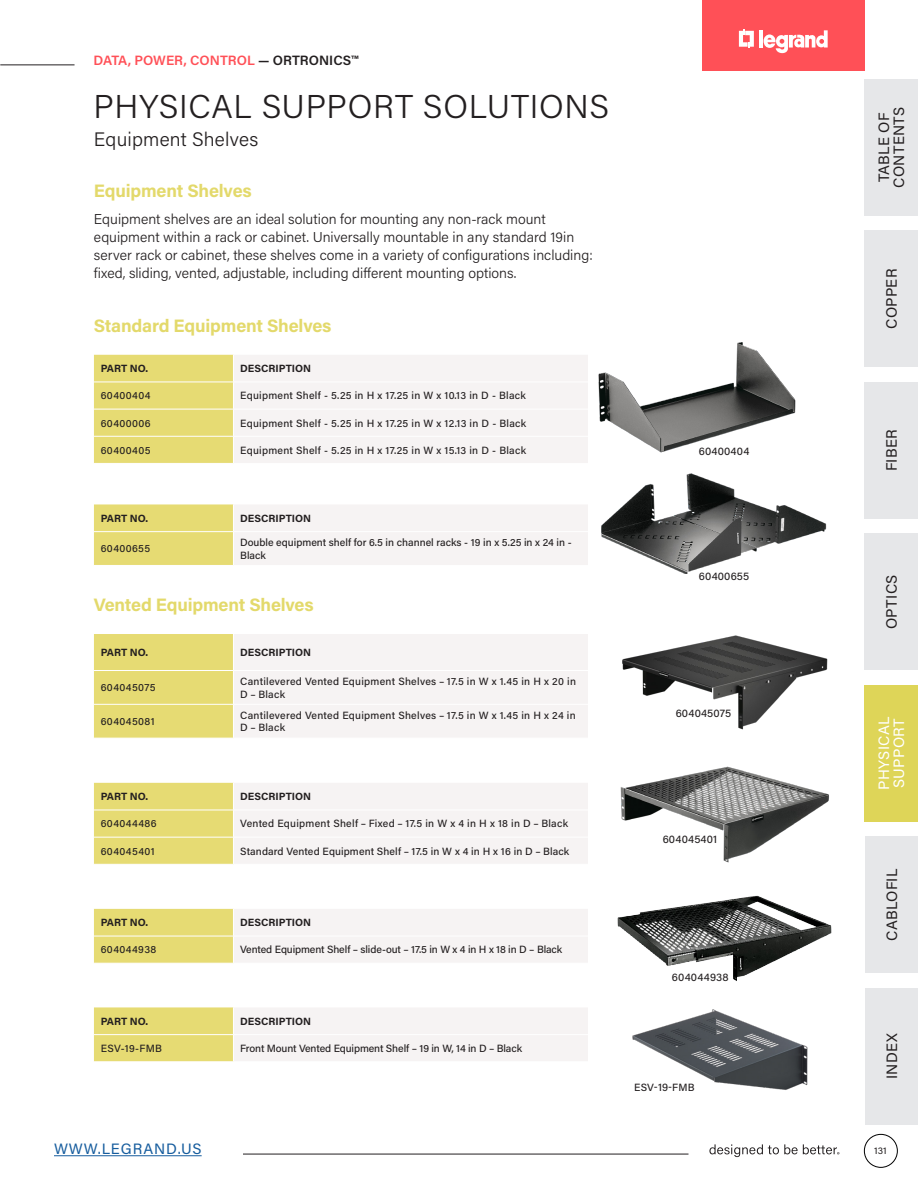
<style>
.page{position:relative;width:918px;height:1188px;background:#fff}
.page>*{position:absolute;margin:0;border:0;box-sizing:border-box;transform-origin:0 0}
.t1{font:300 33px "Acumin Pro";letter-spacing:.02em;color:#231f20}
.Dida_1_livello{font:300 19.5px "Acumin Pro";letter-spacing:.01em;color:#231f20}
.Body_Header{font:700 18px "Acumin Pro";letter-spacing:-.01em;color:#e3d96b}
.Body_Copy{font:700 18px "Acumin Pro";letter-spacing:-.01em;color:#e3d96b}
.t2{font:15px/15px "Acumin Pro";letter-spacing:.02em;color:#231f20;text-align:center}
.t3{font:15px/15px "Acumin Pro";letter-spacing:.015em;color:#fff}
.t4{font:15px "Acumin Pro";letter-spacing:.06em;color:#175d9e}
.Body_Copy-2{font:300 14.25px/18px "Acumin Pro";color:#231f20}
.t5{font:600 13.5px "Acumin Pro";color:#ff5057}
.Chart_7_pt{font:500 10.5px/12.6px "Acumin Pro";letter-spacing:.02em;color:#231f20}
.Chart_head_7pt{font:700 10.5px "Acumin Pro";color:#231f20}
.Chart_7_pt-2{font:500 10.5px "Acumin Pro";letter-spacing:-.01em;color:#231f20}
.Chart_7_pt-3{font:500 10.5px/12.6px "Acumin Pro";color:#231f20}
.Chart_7_pt-4{font:500 10.5px "Acumin Pro";letter-spacing:.045em;color:#231f20}
.t6{font:9.75px "Acumin Pro";color:#231f20}
.s1{color:#231f20}
</style>
<div class="page">
<div style="left:702px;top:0;width:162px;height:71px;background:#ff5057"></div>
<svg style="left:739px;top:29px;width:15px;height:19px"></svg>
<hr style="left:759px;top:30px;width:4px;height:18px;background:#fff">
<svg style="left:764px;top:30px;width:64px;height:24px"></svg>
<hr style="left:0;top:64px;width:75px;height:1px;background:#231f20">
<hr style="left:243px;top:1154px;width:445px;height:1px;background:#231f20">
<svg style="left:709px;top:1144px;width:130px;height:13px"></svg>
<div style="left:864px;top:1134px;width:34px;height:34px;border:1px solid #000;border-radius:50%"></div>
<div style="left:865px;top:79px;width:53px;height:136px;background:#e6e7e9"></div>
<div style="left:865px;top:382px;width:53px;height:136px;background:#e6e7e9"></div>
<div style="left:865px;top:534px;width:53px;height:136px;background:#e6e7e9"></div>
<div style="left:865px;top:837px;width:53px;height:136px;background:#e6e7e9"></div>
<div style="left:865px;top:988px;width:53px;height:136px;background:#e6e7e9"></div>
<div style="left:865px;top:231px;width:53px;height:136px;background:#e6e7e9"></div>
<div style="left:864px;top:685px;width:54px;height:136px;background:#ded558"></div>
<hr style="left:54px;top:1155px;width:148px;height:1px;background:#175d9e">
<img style="left:598px;top:342px;width:198px;height:111px">
<svg style="left:94px;top:355px;width:494px;height:108px"></svg>
<hr style="left:233px;top:382px;width:355px;height:1px;background:#fff">
<hr style="left:233px;top:409px;width:355px;height:1px;background:#fff">
<hr style="left:233px;top:436px;width:355px;height:1px;background:#fff">
<img style="left:601px;top:474px;width:226px;height:100px">
<svg style="left:94px;top:504px;width:494px;height:61px"></svg>
<hr style="left:233px;top:532px;width:1px;height:33px;background:#fff">
<hr style="left:233px;top:531px;width:355px;height:1px;background:#fff">
<svg style="left:94px;top:634px;width:494px;height:104px"></svg>
<hr style="left:94px;top:670px;width:139px;height:1px;background:#fff">
<hr style="left:94px;top:704px;width:139px;height:1px;background:#fff">
<hr style="left:233px;top:634px;width:1px;height:36px;background:#fff">
<hr style="left:233px;top:671px;width:1px;height:33px;background:#fff">
<hr style="left:233px;top:705px;width:1px;height:33px;background:#fff">
<hr style="left:233px;top:670px;width:355px;height:1px;background:#fff">
<hr style="left:233px;top:704px;width:355px;height:1px;background:#fff">
<img style="left:622px;top:635px;width:206px;height:95px">
<img style="left:620px;top:766px;width:209px;height:97px">
<svg style="left:94px;top:783px;width:494px;height:81px"></svg>
<hr style="left:233px;top:810px;width:355px;height:1px;background:#fff">
<hr style="left:233px;top:837px;width:355px;height:1px;background:#fff">
<img style="left:617px;top:895px;width:215px;height:86px">
<svg style="left:94px;top:909px;width:494px;height:54px"></svg>
<hr style="left:233px;top:936px;width:355px;height:1px;background:#fff">
<img style="left:632px;top:1009px;width:176px;height:81px">
<svg style="left:94px;top:1007px;width:494px;height:55px"></svg>
<hr style="left:233px;top:1034px;width:355px;height:1px;background:#fff">
<hr style="left:233px;top:1061px;width:355px;height:1px;background:#fff">
<p class="t5" style="left:94px;top:50px;width:266px">DATA, POWER, CONTROL <span class="s1">— ORTRONICS™</span></p>
<h1 class="t1" style="left:94px;top:84px;width:517px">PHYSICAL SUPPORT SOLUTIONS</h1>
<p class="Dida_1_livello" style="left:94px;top:126px;width:166px">Equipment Shelves</p>
<p class="Body_Copy" style="left:94px;top:178px;width:159px">Equipment Shelves</p>
<p class="Body_Copy-2" style="left:94px;top:209px;width:500px">Equipment shelves are an ideal solution for mounting any non-rack mount equipment within a rack or cabinet. Universally mountable in any standard 19in server rack or cabinet, these shelves come in a variety of configurations including: fixed, sliding, vented, adjustable, including different mounting options.</p>
<p class="Body_Header" style="left:94px;top:313px;width:239px">Standard Equipment Shelves</p>
<p class="Chart_head_7pt" style="left:101px;top:361px;width:49px">PART NO.</p>
<p class="Chart_head_7pt" style="left:240px;top:361px;width:73px">DESCRIPTION</p>
<p class="Chart_7_pt" style="left:101px;top:389px;width:51px">60400404</p>
<p class="Chart_7_pt" style="left:240px;top:389px;width:287px">Equipment Shelf - 5.25 in H x 17.25 in W x 10.13 in D - Black</p>
<p class="Chart_7_pt" style="left:101px;top:416px;width:51px">60400006</p>
<p class="Chart_7_pt" style="left:240px;top:416px;width:288px">Equipment Shelf - 5.25 in H x 17.25 in W x 12.13 in D - Black</p>
<p class="Chart_7_pt" style="left:101px;top:443px;width:51px">60400405</p>
<p class="Chart_7_pt" style="left:240px;top:443px;width:287px">Equipment Shelf - 5.25 in H x 17.25 in W x 15.13 in D - Black</p>
<p class="Chart_head_7pt" style="left:101px;top:511px;width:49px">PART NO.</p>
<p class="Chart_head_7pt" style="left:240px;top:511px;width:73px">DESCRIPTION</p>
<p class="Chart_7_pt" style="left:101px;top:542px;width:51px">60400655</p>
<p class="Chart_7_pt-3" style="left:240px;top:536px;width:333px">Double equipment shelf for 6.5 in channel racks - 19 in x 5.25 in x 24 in -<br>Black</p>
<p class="Body_Header" style="left:94px;top:592px;width:221px">Vented Equipment Shelves</p>
<p class="Chart_head_7pt" style="left:101px;top:645px;width:49px">PART NO.</p>
<p class="Chart_head_7pt" style="left:240px;top:645px;width:73px">DESCRIPTION</p>
<p class="Chart_7_pt" style="left:101px;top:681px;width:56px">604045075</p>
<p class="Chart_7_pt" style="left:240px;top:675px;width:337px">Cantilevered Vented Equipment Shelves – 17.5 in W x 1.45 in H x 20 in<br>D – Black</p>
<p class="Chart_7_pt" style="left:101px;top:715px;width:55px">604045081</p>
<p class="Chart_7_pt" style="left:240px;top:708px;width:337px">Cantilevered Vented Equipment Shelves – 17.5 in W x 1.45 in H x 24 in<br>D – Black</p>
<p class="Chart_head_7pt" style="left:101px;top:789px;width:49px">PART NO.</p>
<p class="Chart_head_7pt" style="left:240px;top:789px;width:73px">DESCRIPTION</p>
<p class="Chart_7_pt-4" style="left:101px;top:816px;width:57px">604044486</p>
<p class="Chart_7_pt" style="left:240px;top:817px;width:329px">Vented Equipment Shelf – Fixed – 17.5 in W x 4 in H x 18 in D – Black</p>
<p class="Chart_7_pt" style="left:101px;top:844px;width:55px">604045401</p>
<p class="Chart_7_pt" style="left:240px;top:844px;width:331px">Standard Vented Equipment Shelf – 17.5 in W x 4 in H x 16 in D – Black</p>
<p class="Chart_head_7pt" style="left:101px;top:915px;width:49px">PART NO.</p>
<p class="Chart_head_7pt" style="left:240px;top:915px;width:73px">DESCRIPTION</p>
<p class="Chart_7_pt" style="left:101px;top:943px;width:57px">604044938</p>
<p class="Chart_7_pt-2" style="left:240px;top:943px;width:324px">Vented Equipment Shelf – slide-out – 17.5 in W x 4 in H x 18 in D – Black</p>
<p class="Chart_head_7pt" style="left:101px;top:1014px;width:49px">PART NO.</p>
<p class="Chart_head_7pt" style="left:240px;top:1014px;width:73px">DESCRIPTION</p>
<p class="Chart_7_pt" style="left:101px;top:1042px;width:63px">ESV-19-FMB</p>
<p class="Chart_7_pt-2" style="left:240px;top:1041px;width:283px">Front Mount Vented Equipment Shelf – 19 in W, 14 in D – Black</p>
<h3 class="t4" style="left:54px;top:1139px;width:149px">WWW.LEGRAND.US</h3>
<p class="Chart_7_pt" style="left:699px;top:444px;width:52px">60400404</p>
<p class="Chart_7_pt" style="left:699px;top:570px;width:52px">60400655</p>
<p class="Chart_7_pt" style="left:676px;top:707px;width:57px">604045075</p>
<p class="Chart_7_pt" style="left:663px;top:833px;width:56px">604045401</p>
<p class="Chart_7_pt" style="left:672px;top:971px;width:58px">604044938</p>
<p class="Chart_7_pt" style="left:634px;top:1080px;width:62px">ESV-19-FMB</p>
<h3 class="t2" style="left:876px;top:188px;width:83px;rotate:-90deg">TABLE OF<br>CONTENTS</h3>
<h3 class="t2" style="left:883px;top:329px;width:62px;rotate:-90deg">COPPER</h3>
<h3 class="t2" style="left:883px;top:471px;width:44px;rotate:-90deg">FIBER</h3>
<h3 class="t2" style="left:883px;top:629px;width:56px;rotate:-90deg">OPTICS</h3>
<h3 class="t3" style="left:876px;top:790px;width:74px;rotate:-90deg">PHYSICAL<br>SUPPORT</h3>
<h3 class="t2" style="left:884px;top:941px;width:74px;rotate:-90deg">CABLOFIL</h3>
<h3 class="t2" style="left:884px;top:1079px;width:47px;rotate:-90deg">INDEX</h3>
<p class="t6" style="left:874px;top:1144px;width:14px">131</p>
</div>
